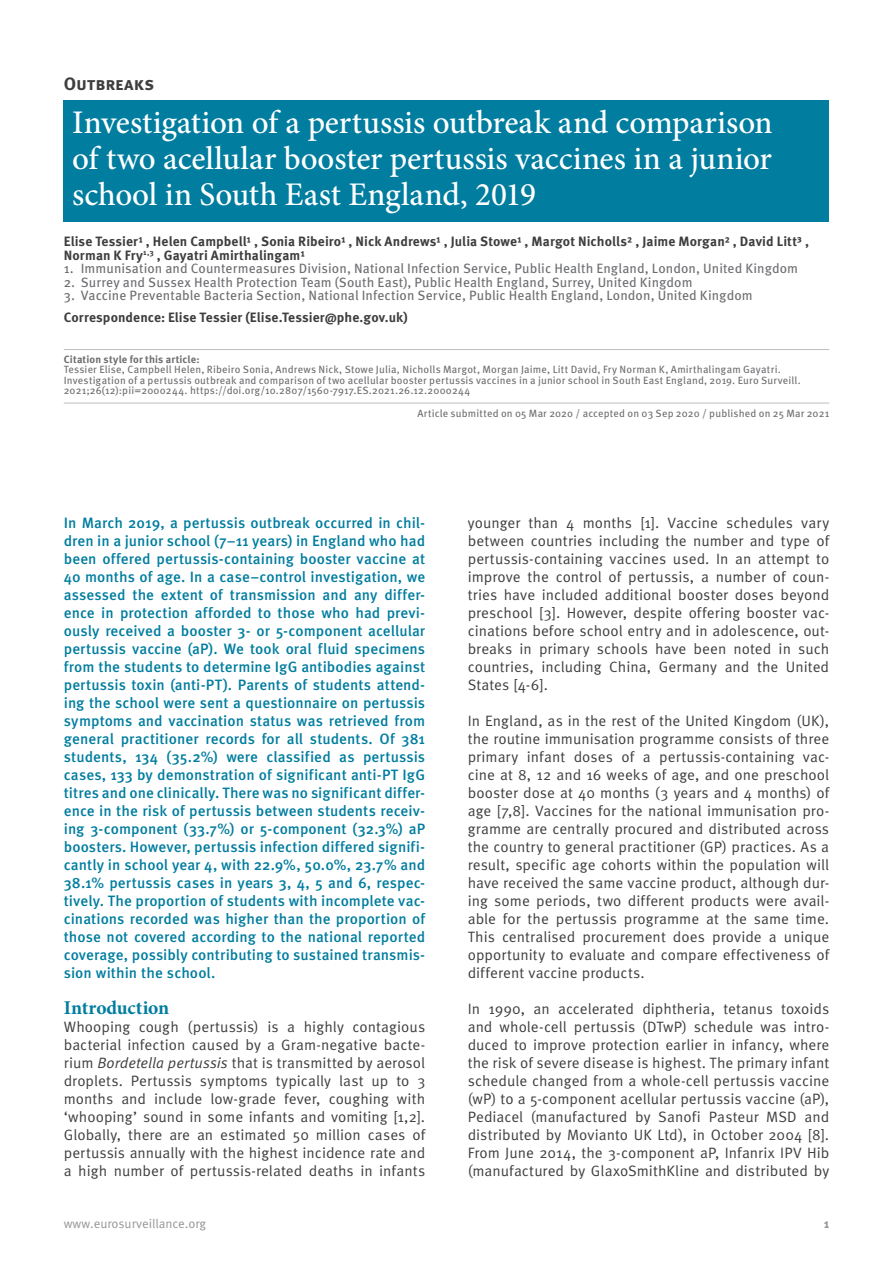
<style>
.page{position:relative;width:893px;height:1263px;background:#fff}
.page>*{position:absolute;margin:0;border:0;box-sizing:border-box;transform-origin:0 0}
.t1{font:500 33px/36px "Minion Pro";color:#fff;text-align:justify}
.t2{font:700 19.5px "Minion Pro";letter-spacing:-.005em;color:#007d9f}
.t3{font:700 18px "Meta Pro";color:#3e3e3f}
.t4{font:15px/18px "Meta Pro";color:#3e3e3f;text-align:justify}
.t5{font:500 15px/18px "Meta Pro";color:#007d9f;text-align:justify}
.t6{font:13.5px "Meta Pro";letter-spacing:.005em;color:#6c6d70}
.t7{font:700 13.5px/13.5px "Meta Pro";letter-spacing:.005em;color:#3e3e3f}
.t8{font:12.75px "Meta Pro";color:#939598}
.t9{font:700 12.75px "Meta Pro";color:#939598}
.t10{font:10.5px/10.5px "Meta Pro";letter-spacing:.015em;color:#6c6d70}
.t11{font:700 10.5px "Meta Pro";letter-spacing:.015em;color:#6c6d70}
.s1{font-style:italic}
</style>
<div class="page">
<hr style="left:64px;top:349px;width:765px;height:1px;background:#bcbdc0">
<hr style="left:64px;top:403px;width:765px;height:1px;background:#bcbdc0">
<div style="left:64px;top:100px;width:765px;height:122px;background:#007d9f"></div>
<p class="t3" style="left:64px;top:72px;width:92px">Outbreaks</p>
<h1 class="t1" style="left:72px;top:104px;width:702px">Investigation of a pertussis outbreak and comparison of two acellular booster pertussis vaccines in a junior school in South East England, 2019</h1>
<p class="t7" style="left:64px;top:235px;width:747px">Elise Tessier¹ , Helen Campbell¹ , Sonia Ribeiro¹ , Nick Andrews¹ , Julia Stowe¹ , Margot Nicholls² , Jaime Morgan² , David Litt³ ,<br>Norman K Fry<sup>1,3</sup> , Gayatri Amirthalingam¹</p>
<p class="t6" style="left:64px;top:260px;width:736px">1. Immunisation and Countermeasures Division, National Infection Service, Public Health England, London, United Kingdom</p>
<p class="t6" style="left:64px;top:274px;width:630px">2. Surrey and Sussex Health Protection Team (South East), Public Health England, Surrey, United Kingdom</p>
<p class="t6" style="left:64px;top:287px;width:690px">3. Vaccine Preventable Bacteria Section, National Infection Service, Public Health England, London, United Kingdom</p>
<p class="t7" style="left:64px;top:311px;width:346px">Correspondence: Elise Tessier (Elise.Tessier@phe.gov.uk)</p>
<p class="t11" style="left:64px;top:352px;width:137px">Citation style for this article:</p>
<p class="t10" style="left:64px;top:365px;width:739px">Tessier Elise, Campbell Helen, Ribeiro Sonia, Andrews Nick, Stowe Julia, Nicholls Margot, Morgan Jaime, Litt David, Fry Norman K, Amirthalingam Gayatri.<br>Investigation of a pertussis outbreak and comparison of two acellular booster pertussis vaccines in a junior school in South East England, 2019. Euro Surveill.<br>2021;26(12):pii=2000244. https://doi.org/10.2807/1560-7917.ES.2021.26.12.2000244</p>
<p class="t10" style="left:417px;top:409px;width:413px">Article submitted on 05 Mar 2020 / accepted on 03 Sep 2020 / published on 25 Mar 2021</p>
<p class="t5" style="left:64px;top:514px;width:363px">In March 2019, a pertussis outbreak occurred in chil&shy;dren in a junior school (7–11 years) in England who had been offered pertussis-containing booster vaccine at 40 months of age. In a case–control investigation, we assessed the extent of transmission and any differ&shy;ence in protection afforded to those who had previ&shy;ously received a booster 3- or 5-component acellular pertussis vaccine (aP). We took oral fluid specimens from the students to determine IgG antibodies against pertussis toxin (anti-PT). Parents of students attend&shy;ing the school were sent a questionnaire on pertussis symptoms and vaccination status was retrieved from general practitioner records for all students. Of 381 students, 134 (35.2%) were classified as pertussis cases, 133 by demonstration of significant anti-PT IgG titres and one clinically. There was no significant differ&shy;ence in the risk of pertussis between students receiv&shy;ing 3-component (33.7%) or 5-component (32.3%) aP boosters. However, pertussis infection differed signifi&shy;cantly in school year 4, with 22.9%, 50.0%, 23.7% and 38.1% pertussis cases in years 3, 4, 5 and 6, respec&shy;tively. The proportion of students with incomplete vac&shy;cinations recorded was higher than the proportion of those not covered according to the national reported coverage, possibly contributing to sustained transmis&shy;sion within the school.</p>
<h2 class="t2" style="left:64px;top:994px;width:107px">Introduction</h2>
<p class="t4" style="left:64px;top:1018px;width:363px">Whooping cough (pertussis) is a highly contagious bacterial infection caused by a Gram-negative bacte&shy;rium <span class="s1">Bordetella pertussis</span> that is transmitted by aerosol droplets. Pertussis symptoms typically last up to 3 months and include low-grade fever, coughing with ‘whooping’ sound in some infants and vomiting [1,2].<br>Globally, there are an estimated 50 million cases of pertussis annually with the highest incidence rate and a high number of pertussis-related deaths in infants</p>
<p class="t4" style="left:468px;top:514px;width:363px">younger than 4 months [1]. Vaccine schedules vary between countries including the number and type of pertussis-containing vaccines used. In an attempt to improve the control of pertussis, a number of coun&shy;tries have included additional booster doses beyond preschool [3]. However, despite offering booster vac&shy;cinations before school entry and in adolescence, out&shy;breaks in primary schools have been noted in such countries, including China, Germany and the United States [4-6].</p>
<p class="t4" style="left:468px;top:712px;width:363px">In England, as in the rest of the United Kingdom (UK), the routine immunisation programme consists of three primary infant doses of a pertussis-containing vac&shy;cine at 8, 12 and 16 weeks of age, and one preschool booster dose at 40 months (3 years and 4 months) of age [7,8]. Vaccines for the national immunisation pro&shy;gramme are centrally procured and distributed across the country to general practitioner (GP) practices. As a result, specific age cohorts within the population will have received the same vaccine product, although dur&shy;ing some periods, two different products were avail&shy;able for the pertussis programme at the same time.<br>This centralised procurement does provide a unique opportunity to evaluate and compare effectiveness of different vaccine products.</p>
<p class="t4" style="left:468px;top:1000px;width:363px">In 1990, an accelerated diphtheria, tetanus toxoids and whole-cell pertussis (DTwP) schedule was intro&shy;duced to improve protection earlier in infancy, where the risk of severe disease is highest. The primary infant schedule changed from a whole-cell pertussis vaccine (wP) to a 5-component acellular pertussis vaccine (aP), Pediacel (manufactured by Sanofi Pasteur MSD and distributed by Movianto UK Ltd), in October 2004 [8].<br>From June 2014, the 3-component aP, Infanrix IPV Hib (manufactured by GlaxoSmithKline and distributed by</p>
<p class="t8" style="left:64px;top:1215px;width:144px">www.eurosurveillance.org</p>
<p class="t9" style="left:824px;top:1215px;width:7px">1</p>
</div>
